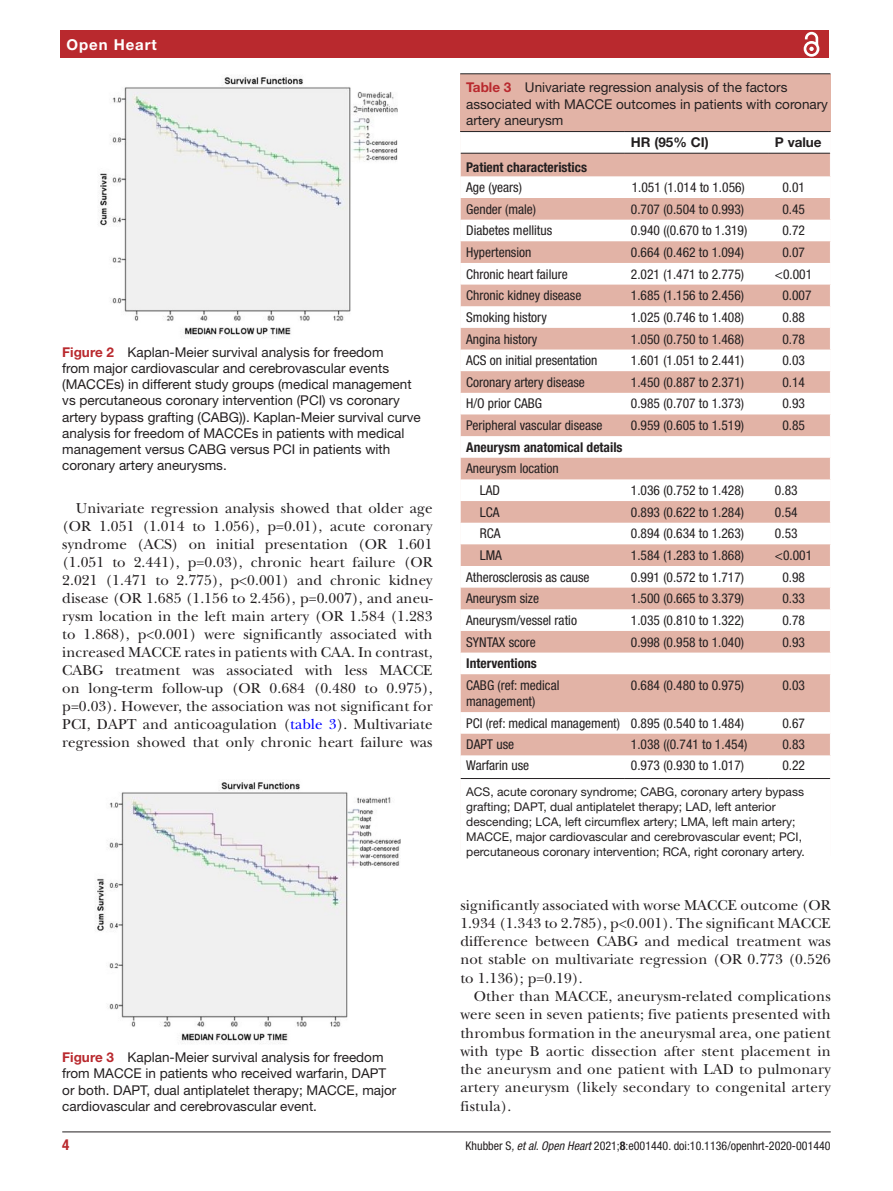
<style>
.page{position:relative;width:893px;height:1191px;background:#fff}
.page>*{position:absolute;margin:0;border:0;box-sizing:border-box;transform-origin:0 0}
.t1{font:15px/18px "New Baskerville";letter-spacing:.005em;color:#231f20;text-align:justify}
.t2{font:700 15px "Helvetica Neue LT Std";letter-spacing:.065em;color:#fff}
.t3{font:700 condensed 15px "Helvetica Neue LT Std";color:#b9292e}
.t4{font:condensed 13.5px/21.6px "Helvetica Neue LT Std";color:#231f20}
.t5{font:13.5px/16.2px "Helvetica Neue LT Std";color:#231f20}
.t6{font:700 condensed 13.5px "Helvetica Neue LT Std";color:#231f20}
.t7{font:700 13.5px "Helvetica Neue LT Std";color:#231f20}
.t8{font:12px/15px "Helvetica Neue LT Std";color:#231f20}
.t9{font:condensed 12px "Helvetica Neue LT Std";color:#231f20}
.s1{font-weight:700;color:#b9292e}
.s2{color:#00f}
.s3{font-style:italic}
.s4{font-weight:700}
</style>
<div class="page">
<div style="left:61px;top:31px;width:768px;height:27px;background:#b9292e"></div>
<hr style="left:62px;top:1131px;width:769px;height:1px;background:#231f20">
<svg style="left:803px;top:31px;width:17px;height:26px"></svg>
<img style="left:98px;top:77px;width:299px;height:261px">
<img style="left:97px;top:780px;width:303px;height:264px">
<div style="left:460px;top:74px;width:370px;height:782px;background:#e2b3a6"></div>
<hr style="left:460px;top:73px;width:370px;height:1px;background:#231f20">
<svg style="left:461px;top:132px;width:369px;height:724px;fill:#fff"></svg>
<hr style="left:460px;top:131px;width:165px;height:1px;background:#231f20">
<hr style="left:460px;top:153px;width:165px;height:1px;background:#231f20">
<hr style="left:625px;top:131px;width:144px;height:1px;background:#231f20">
<hr style="left:625px;top:153px;width:144px;height:1px;background:#231f20">
<hr style="left:769px;top:131px;width:61px;height:1px;background:#231f20">
<hr style="left:769px;top:153px;width:61px;height:1px;background:#231f20">
<hr style="left:625px;top:778px;width:144px;height:1px;background:#231f20">
<hr style="left:769px;top:778px;width:61px;height:1px;background:#231f20">
<hr style="left:460px;top:778px;width:165px;height:1px;background:#231f20">
<svg style="left:460px;top:132px;width:1px;height:542px"></svg>
<hr style="left:460px;top:674px;width:1px;height:38px;background:#fff">
<svg style="left:460px;top:712px;width:1px;height:66px"></svg>
<hr style="left:460px;top:778px;width:1px;height:78px;background:#fff">
<svg style="left:830px;top:153px;width:1px;height:500px"></svg>
<hr style="left:466px;top:855px;width:364px;height:2px;background:#fff">
<p class="t2" style="left:66px;top:35px;width:92px">Open Heart</p>
<p class="t5" style="left:62px;top:343px;width:360px"><span class="s1">Figure 2</span> Kaplan-Meier survival analysis for freedom<br>from major cardiovascular and cerebrovascular events (MACCEs) in different study groups (medical management vs percutaneous coronary intervention (PCI) vs coronary artery bypass grafting (CABG)). Kaplan-Meier survival curve analysis for freedom of MACCEs in patients with medical management versus CABG versus PCI in patients with coronary artery aneurysms.</p>
<p class="t1" style="left:62px;top:499px;width:372px;text-indent:14px">Univariate regression analysis showed that older age (OR 1.051 (1.014 to 1.056), p=0.01), acute coronary syndrome (ACS) on initial presentation (OR 1.601 (1.051 to 2.441), p=0.03), chronic heart failure (OR 2.021 (1.471 to 2.775), p&lt;0.001) and chronic kidney disease (OR 1.685 (1.156 to 2.456), p=0.007), and aneu&shy;rysm location in the left main artery (OR 1.584 (1.283 to 1.868), p&lt;0.001) were significantly associated with increased MACCE rates in patients with CAA. In contrast, CABG treatment was associated with less MACCE on long-term follow-up (OR 0.684 (0.480 to 0.975), p=0.03). However, the association was not significant for PCI, DAPT and anticoagulation (<span class="s2">table 3</span>). Multivariate regression showed that only chronic heart failure was</p>
<p class="t5" style="left:62px;top:1049px;width:336px"><span class="s1">Figure 3</span> Kaplan-Meier survival analysis for freedom from MACCE in patients who received warfarin, DAPT or both. DAPT, dual antiplatelet therapy; MACCE, major cardiovascular and cerebrovascular event.</p>
<p class="t5" style="left:466px;top:79px;width:363px"><span class="s1">Table 3</span> Univariate regression analysis of the factors associated with MACCE outcomes in patients with coronary artery aneurysm</p>
<p class="t7" style="left:631px;top:134px;width:79px">HR (95% CI)</p>
<p class="t7" style="left:775px;top:134px;width:48px">P value</p>
<p class="t6" style="left:466px;top:159px;width:122px">Patient characteristics</p>
<p class="t4" style="left:466px;top:176px;width:57px">Age (years)</p>
<p class="t4" style="left:632px;top:176px;width:115px">1.051 (1.014 to 1.056)</p>
<p class="t4" style="left:782px;top:176px;width:24px">0.01</p>
<p class="t4" style="left:466px;top:198px;width:71px">Gender (male)</p>
<p class="t4" style="left:631px;top:198px;width:115px">0.707 (0.504 to 0.993)</p>
<p class="t4" style="left:782px;top:198px;width:24px">0.45</p>
<p class="t4" style="left:466px;top:220px;width:87px">Diabetes mellitus</p>
<p class="t4" style="left:631px;top:220px;width:118px">0.940 ((0.670 to 1.319)</p>
<p class="t4" style="left:782px;top:220px;width:24px">0.72</p>
<p class="t4" style="left:466px;top:241px;width:67px">Hypertension</p>
<p class="t4" style="left:631px;top:241px;width:115px">0.664 (0.462 to 1.094)</p>
<p class="t4" style="left:782px;top:241px;width:24px">0.07</p>
<p class="t4" style="left:466px;top:263px;width:103px">Chronic heart failure</p>
<p class="t4" style="left:631px;top:263px;width:115px">2.021 (1.471 to 2.775)</p>
<p class="t4" style="left:775px;top:263px;width:39px">&lt;0.001</p>
<p class="t4" style="left:466px;top:284px;width:117px">Chronic kidney disease</p>
<p class="t4" style="left:631px;top:284px;width:115px">1.685 (1.156 to 2.456)</p>
<p class="t4" style="left:782px;top:284px;width:31px">0.007</p>
<p class="t4" style="left:466px;top:306px;width:82px">Smoking history</p>
<p class="t4" style="left:631px;top:306px;width:115px">1.025 (0.746 to 1.408)</p>
<p class="t4" style="left:782px;top:306px;width:24px">0.88</p>
<p class="t4" style="left:466px;top:328px;width:73px">Angina history</p>
<p class="t4" style="left:631px;top:328px;width:115px">1.050 (0.750 to 1.468)</p>
<p class="t4" style="left:782px;top:328px;width:24px">0.78</p>
<p class="t4" style="left:466px;top:349px;width:133px">ACS on initial presentation</p>
<p class="t4" style="left:631px;top:349px;width:115px">1.601 (1.051 to 2.441)</p>
<p class="t4" style="left:782px;top:349px;width:24px">0.03</p>
<p class="t4" style="left:466px;top:371px;width:120px">Coronary artery disease</p>
<p class="t4" style="left:631px;top:371px;width:115px">1.450 (0.887 to 2.371)</p>
<p class="t4" style="left:782px;top:371px;width:24px">0.14</p>
<p class="t4" style="left:466px;top:393px;width:77px">H/O prior CABG</p>
<p class="t4" style="left:631px;top:393px;width:115px">0.985 (0.707 to 1.373)</p>
<p class="t4" style="left:782px;top:393px;width:24px">0.93</p>
<p class="t4" style="left:466px;top:414px;width:138px">Peripheral vascular disease</p>
<p class="t4" style="left:631px;top:414px;width:115px">0.959 (0.605 to 1.519)</p>
<p class="t4" style="left:782px;top:414px;width:24px">0.85</p>
<p class="t6" style="left:466px;top:439px;width:158px">Aneurysm anatomical details</p>
<p class="t4" style="left:480px;top:458px;width:81px;text-indent:-14px">Aneurysm location<br>LAD</p>
<p class="t4" style="left:631px;top:479px;width:115px">1.036 (0.752 to 1.428)</p>
<p class="t4" style="left:775px;top:479px;width:24px">0.83</p>
<p class="t4" style="left:480px;top:501px;width:21px">LCA</p>
<p class="t4" style="left:631px;top:501px;width:115px">0.893 (0.622 to 1.284)</p>
<p class="t4" style="left:775px;top:501px;width:24px">0.54</p>
<p class="t4" style="left:480px;top:523px;width:22px">RCA</p>
<p class="t4" style="left:631px;top:523px;width:115px">0.894 (0.634 to 1.263)</p>
<p class="t4" style="left:775px;top:523px;width:24px">0.53</p>
<p class="t4" style="left:480px;top:544px;width:24px">LMA</p>
<p class="t4" style="left:631px;top:544px;width:115px">1.584 (1.283 to 1.868)</p>
<p class="t4" style="left:775px;top:544px;width:39px">&lt;0.001</p>
<p class="t4" style="left:466px;top:566px;width:125px">Atherosclerosis as cause</p>
<p class="t4" style="left:631px;top:566px;width:115px">0.991 (0.572 to 1.717)</p>
<p class="t4" style="left:782px;top:566px;width:24px">0.98</p>
<p class="t4" style="left:466px;top:587px;width:74px">Aneurysm size</p>
<p class="t4" style="left:631px;top:587px;width:115px">1.500 (0.665 to 3.379)</p>
<p class="t4" style="left:782px;top:587px;width:24px">0.33</p>
<p class="t4" style="left:466px;top:609px;width:112px">Aneurysm/vessel ratio</p>
<p class="t4" style="left:631px;top:609px;width:115px">1.035 (0.810 to 1.322)</p>
<p class="t4" style="left:782px;top:609px;width:24px">0.78</p>
<p class="t4" style="left:466px;top:631px;width:71px">SYNTAX score</p>
<p class="t4" style="left:631px;top:631px;width:115px">0.998 (0.958 to 1.040)</p>
<p class="t4" style="left:782px;top:631px;width:24px">0.93</p>
<p class="t6" style="left:466px;top:655px;width:72px">Interventions</p>
<p class="t4" style="left:466px;top:677px;width:95px;line-height:16.2px">CABG (ref: medical management)</p>
<p class="t4" style="left:631px;top:674px;width:115px">0.684 (0.480 to 0.975)</p>
<p class="t4" style="left:782px;top:674px;width:24px">0.03</p>
<p class="t4" style="left:466px;top:712px;width:279px">PCI (ref: medical management) 0.895 (0.540 to 1.484)</p>
<p class="t4" style="left:782px;top:712px;width:24px">0.67</p>
<p class="t4" style="left:466px;top:733px;width:49px">DAPT use</p>
<p class="t4" style="left:631px;top:733px;width:118px">1.038 ((0.741 to 1.454)</p>
<p class="t4" style="left:782px;top:733px;width:24px">0.83</p>
<p class="t4" style="left:466px;top:754px;width:64px">Warfarin use</p>
<p class="t4" style="left:631px;top:754px;width:115px">0.973 (0.930 to 1.017)</p>
<p class="t4" style="left:782px;top:754px;width:24px">0.22</p>
<p class="t8" style="left:466px;top:784px;width:340px">ACS, acute coronary syndrome; CABG, coronary artery bypass grafting; DAPT, dual antiplatelet therapy; LAD, left anterior descending; LCA, left circumflex artery; LMA, left main artery; MACCE, major cardiovascular and cerebrovascular event; PCI, percutaneous coronary intervention; RCA, right coronary artery.</p>
<p class="t1" style="left:460px;top:895px;width:372px">significantly associated with worse MACCE outcome (OR 1.934 (1.343 to 2.785), p&lt;0.001). The significant MACCE difference between CABG and medical treatment was not stable on multivariate regression (OR 0.773 (0.526 to 1.136); p=0.19).</p>
<p class="t1" style="left:460px;top:987px;width:372px;text-indent:14px">Other than MACCE, aneurysm-related complications were seen in seven patients; five patients presented with thrombus formation in the aneurysmal area, one patient with type B aortic dissection after stent placement in the aneurysm and one patient with LAD to pulmonary artery aneurysm (likely secondary to congenital artery fistula).</p>
<p class="t3" style="left:62px;top:1135px;width:9px">4</p>
<p class="t9" style="left:466px;top:1139px;width:367px">Khubber S<span class="s3">, et al. Open Heart</span> 2021;<span class="s4">8</span>:e001440. doi:10.1136/openhrt-2020-001440</p>
</div>
